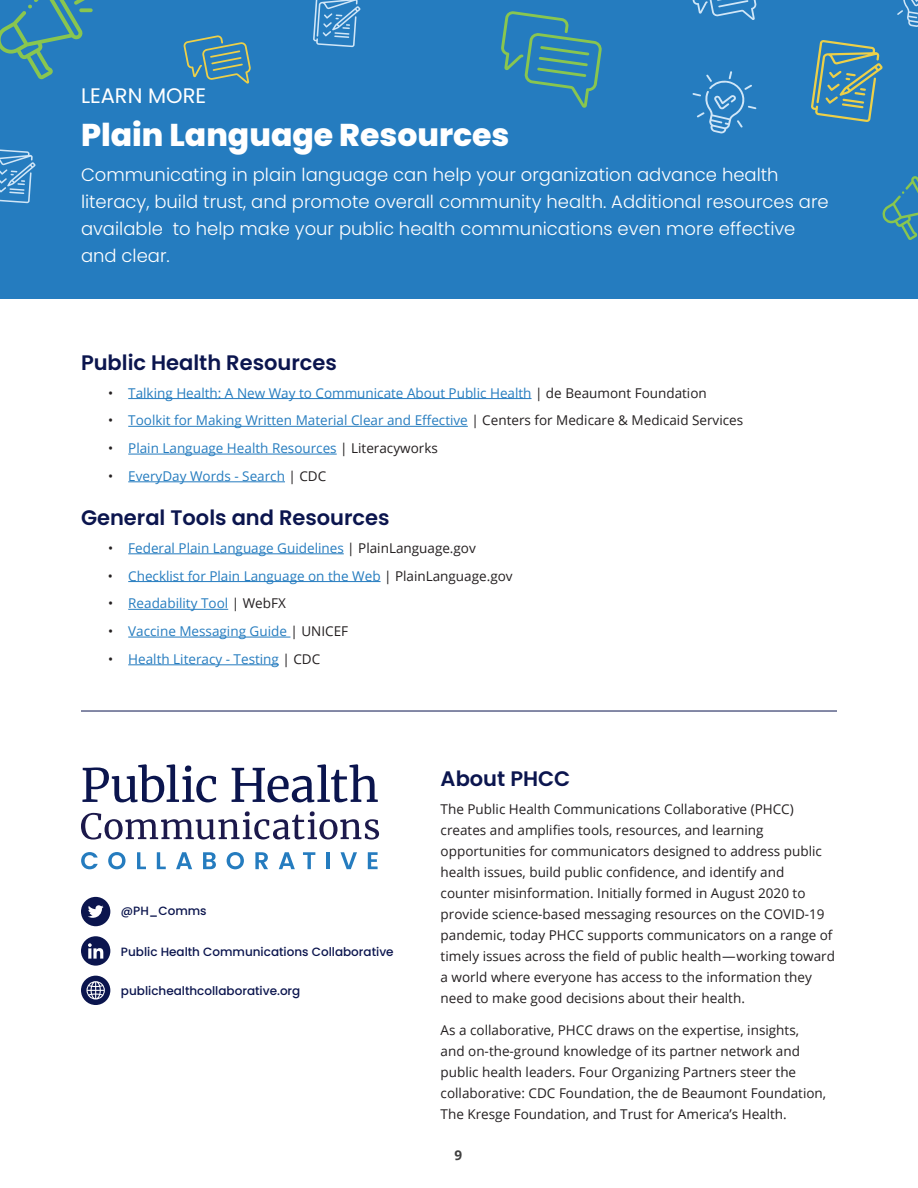
<style>
.page{position:relative;width:918px;height:1188px;background:#fff}
.page>*{position:absolute;margin:0;border:0;box-sizing:border-box;transform-origin:0 0}
.t1{font:800 31.5px "Poppins";color:#fff}
.t2{font:600 21px "Poppins";color:#0b154e}
.t3{font:21px "Poppins";color:#fff}
.t4{font:300 18px/27px "Poppins";color:#fff}
.t5{font:13.5px/21px "Open Sans";color:#231f20}
.t6{font:13.5px "Open Sans";color:#257cbf}
.t7{font:700 13.5px "Open Sans";color:#3f3f3f}
.t8{font:500 12px "Poppins";color:#0b154e}
.s1{color:#231f20}
</style>
<div class="page">
<div style="left:0;top:0;width:918px;height:298px;background:#257cbf"></div>
<svg style="left:0;top:0;width:91px;height:79px"></svg>
<svg style="left:882px;top:176px;width:36px;height:64px"></svg>
<svg style="left:692px;top:71px;width:64px;height:63px"></svg>
<svg style="left:897px;top:0;width:21px;height:27px"></svg>
<svg style="left:501px;top:11px;width:101px;height:97px"></svg>
<svg style="left:183px;top:35px;width:68px;height:49px"></svg>
<svg style="left:692px;top:0;width:65px;height:20px"></svg>
<svg style="left:811px;top:40px;width:72px;height:82px"></svg>
<svg style="left:313px;top:0;width:47px;height:47px"></svg>
<svg style="left:0;top:149px;width:35px;height:54px"></svg>
<hr style="left:128px;top:398px;width:404px;height:1px;background:#257cbf">
<hr style="left:128px;top:426px;width:340px;height:1px;background:#257cbf">
<hr style="left:128px;top:454px;width:209px;height:1px;background:#257cbf">
<hr style="left:128px;top:481px;width:157px;height:1px;background:#257cbf">
<hr style="left:128px;top:553px;width:216px;height:1px;background:#257cbf">
<hr style="left:128px;top:581px;width:253px;height:1px;background:#257cbf">
<hr style="left:128px;top:609px;width:100px;height:1px;background:#257cbf">
<hr style="left:128px;top:637px;width:162px;height:1px;background:#257cbf">
<hr style="left:128px;top:664px;width:151px;height:1px;background:#257cbf">
<hr style="left:81px;top:711px;width:756px;height:1px;background:#0b154e">
<svg style="left:82px;top:764px;width:134px;height:38px"></svg>
<svg style="left:232px;top:764px;width:146px;height:38px"></svg>
<svg style="left:81px;top:852px;width:17px;height:17px"></svg>
<svg style="left:108px;top:852px;width:18px;height:17px"></svg>
<svg style="left:137px;top:852px;width:9px;height:17px"></svg>
<svg style="left:157px;top:852px;width:9px;height:17px"></svg>
<svg style="left:176px;top:852px;width:16px;height:17px"></svg>
<svg style="left:203px;top:852px;width:13px;height:17px"></svg>
<svg style="left:227px;top:852px;width:17px;height:17px"></svg>
<svg style="left:255px;top:852px;width:13px;height:17px"></svg>
<svg style="left:279px;top:852px;width:16px;height:17px"></svg>
<svg style="left:303px;top:852px;width:12px;height:17px"></svg>
<hr style="left:326px;top:852px;width:4px;height:17px;background:#257cbf">
<svg style="left:340px;top:852px;width:17px;height:17px"></svg>
<svg style="left:368px;top:852px;width:10px;height:17px"></svg>
<svg style="left:81px;top:811px;width:298px;height:29px"></svg>
<svg style="left:81px;top:897px;width:29px;height:29px"></svg>
<svg style="left:81px;top:936px;width:29px;height:30px"></svg>
<svg style="left:81px;top:976px;width:29px;height:29px"></svg>
<h2 class="t3" style="left:81px;top:87px;width:127px">LEARN MORE</h2>
<h1 class="t1" style="left:81px;top:120px;width:430px">Plain Language Resources</h1>
<p class="t4" style="left:81px;top:164px;width:749px">Communicating in plain language can help your organization advance health literacy, build trust, and promote overall community health. Additional resources are available to help make your public health communications even more effective and clear.</p>
<h2 class="t2" style="left:81px;top:353px;width:257px">Public Health Resources</h2>
<p class="t6" style="left:108px;top:383px;width:600px"><span class="s1">•</span> Talking Health: A New Way to Communicate About Public Health <span class="s1">| de Beaumont Foundation</span></p>
<p class="t6" style="left:108px;top:411px;width:637px"><span class="s1">•</span> Toolkit for Making Written Material Clear and Effective <span class="s1">| Centers for Medicare &amp; Medicaid Services</span></p>
<p class="t6" style="left:108px;top:443px;width:331px"><span class="s1">•</span> Plain Language Health Resources <span class="s1">| Literacyworks</span></p>
<p class="t6" style="left:108px;top:467px;width:220px"><span class="s1">•</span> EveryDay Words - Search <span class="s1">| CDC</span></p>
<h2 class="t2" style="left:81px;top:509px;width:310px">General Tools and Resources</h2>
<p class="t6" style="left:108px;top:539px;width:369px"><span class="s1">•</span> Federal Plain Language Guidelines <span class="s1">| PlainLanguage.gov</span></p>
<p class="t6" style="left:108px;top:566px;width:406px"><span class="s1">•</span> Checklist for Plain Language on the Web <span class="s1">| PlainLanguage.gov</span></p>
<p class="t6" style="left:108px;top:594px;width:179px"><span class="s1">•</span> Readability Tool <span class="s1">| WebFX</span></p>
<p class="t6" style="left:108px;top:626px;width:242px"><span class="s1">•</span> Vaccine Messaging Guide <span class="s1">| UNICEF</span></p>
<p class="t6" style="left:108px;top:650px;width:214px"><span class="s1">•</span> Health Literacy - Testing <span class="s1">| CDC</span></p>
<p class="t8" style="left:121px;top:905px;width:87px">@PH_Comms</p>
<p class="t8" style="left:121px;top:947px;width:274px">Public Health Communications Collaborative</p>
<p class="t8" style="left:121px;top:986px;width:181px">publichealthcollaborative.org</p>
<h2 class="t2" style="left:441px;top:770px;width:131px">About PHCC</h2>
<p class="t5" style="left:441px;top:798px;width:396px">The Public Health Communications Collaborative (PHCC) creates and amplifies tools, resources, and learning opportunities for communicators designed to address public health issues, build public confidence, and identify and counter misinformation. Initially formed in August 2020 to provide science-based messaging resources on the COVID-19 pandemic, today PHCC supports communicators on a range of timely issues across the field of public health—working toward a world where everyone has access to the information they need to make good decisions about their health.</p>
<p class="t5" style="left:441px;top:1019px;width:387px">As a collaborative, PHCC draws on the expertise, insights, and on-the-ground knowledge of its partner network and public health leaders. Four Organizing Partners steer the collaborative: CDC Foundation, the de Beaumont Foundation, The Kresge Foundation, and Trust for America’s Health.</p>
<p class="t7" style="left:455px;top:1150px;width:9px">9</p>
</div>
